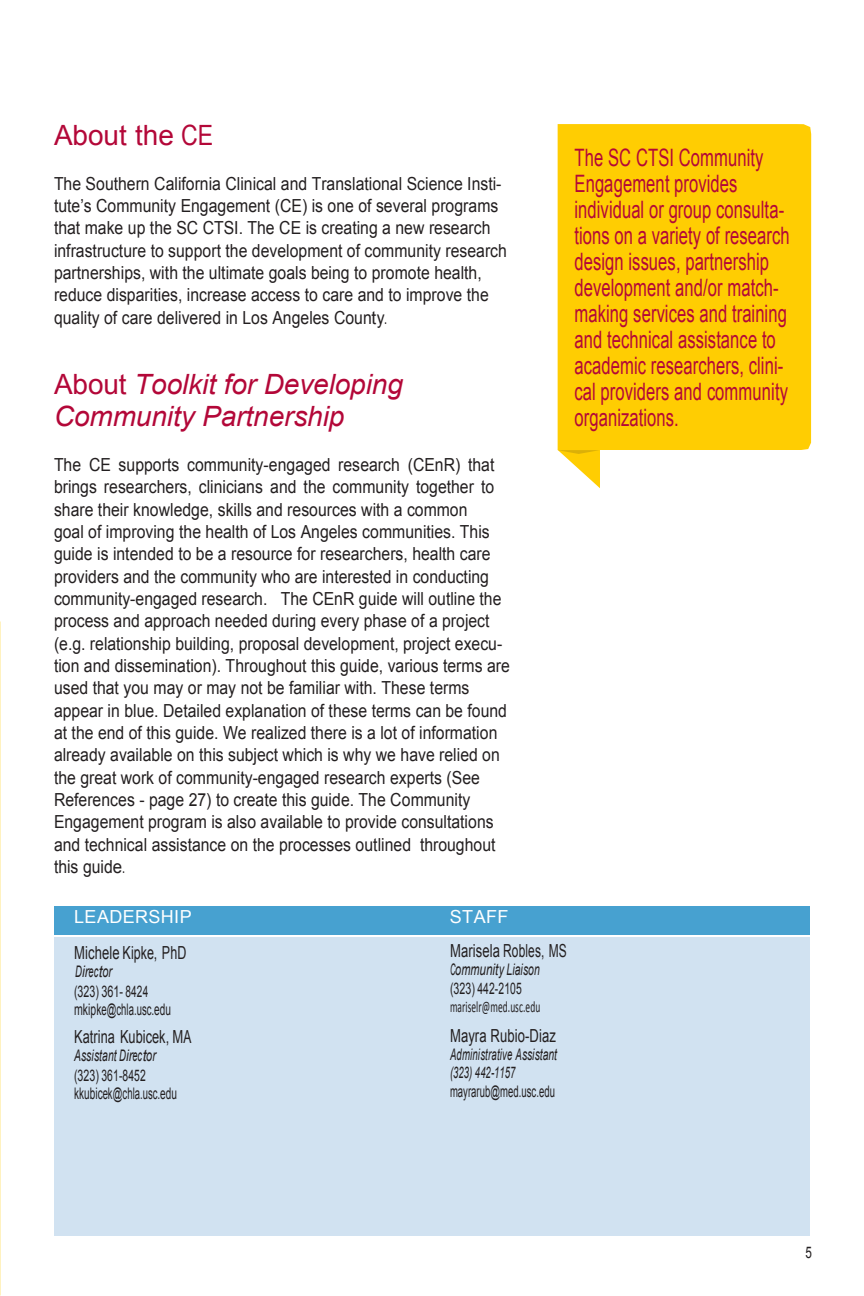
<style>
.page{position:relative;width:864px;height:1296px;background:#fff}
.page>*{position:absolute;margin:0;border:0;box-sizing:border-box;transform-origin:0 0}
.t1{font:italic 28px/32px "Arial";letter-spacing:-.005em;color:#b30738}
.t2{font:28px "Arial";color:#b30738}
.t3{font:24px/26px "Arial";letter-spacing:.005em;color:#b30738;scale:.69 1}
.t4{font:18px/22.4px "Arial";color:#231f20;scale:.88 1}
.t5{font:18px "Arial";color:#231f20;scale:.72 1}
.t6{font:18px "Arial";color:#231f20;scale:.71 1}
.t7{font:18px "Arial";letter-spacing:.02em;color:#fff}
.t8{font:italic 16px/18.4px "Arial";letter-spacing:.01em;color:#231f20;scale:.6 1}
.t9{font:16px/18.6px "Calibri";letter-spacing:.01em;color:#231f20;scale:.59 1}
.t10{font:16px/20.2px "Arial";letter-spacing:.005em;color:#231f20;scale:.66 1}
.t11{font:italic 16px/20.2px "Arial";letter-spacing:.01em;color:#231f20;scale:.65 1}
.t12{font:16px "Arial";letter-spacing:.005em;color:#231f20;scale:.63 1}
.t13{font:16px "Arial";letter-spacing:.005em;color:#231f20;scale:.73 1}
.s1{font-style:normal}
.s2{font-style:italic}
.s3{font-family:"Arial";font-style:italic}
.s4{font-family:"Arial"}
</style>
<div class="page">
<div style="left:54px;top:906px;width:756px;height:28px;background:#47a1d0"></div>
<div style="left:54px;top:938px;width:756px;height:298px;background:#d1e2f1"></div>
<div style="left:558px;top:124px;width:253px;height:326px;background:#ffcd02"></div>
<svg style="left:558px;top:450px;width:42px;height:38px"></svg>
<p class="t2" style="left:54px;top:117px;width:161px">About the CE</p>
<p class="t4" style="left:54px;top:172px;width:516px">The Southern California Clinical and Translational Science Insti&shy;tute’s Community Engagement (CE) is one of several programs that make up the SC CTSI. The CE is creating a new research infrastructure to support the development of community research partnerships, with the ultimate goals being to promote health, reduce disparities, increase access to care and to improve the quality of care delivered in Los Angeles County.</p>
<p class="t1" style="left:54px;top:369px;width:350px"><span class="s1">About</span> Toolkit for Developing<br>Community Partnership</p>
<p class="t4" style="left:54px;top:454px;width:520px">The CE supports community-engaged research (CEnR) that brings researchers, clinicians and the community together to share their knowledge, skills and resources with a common<br>goal of improving the health of Los Angeles communities. This guide is intended to be a resource for researchers, health care providers and the community who are interested in conducting community-engaged research. The CEnR guide will outline the process and approach needed during every phase of a project (e.g. relationship building, proposal development, project execu&shy;tion and dissemination). Throughout this guide, various terms are used that you may or may not be familiar with. These terms appear in blue. Detailed explanation of these terms can be found at the end of this guide. We realized there is a lot of information already available on this subject which is why we have relied on the great work of community-engaged research experts (See References - page 27) to create this guide. The Community Engagement program is also available to provide consultations and technical assistance on the processes outlined throughout this guide.</p>
<p class="t3" style="left:575px;top:145px;width:313px">The SC CTSI Community<br>Engagement provides individual or group consulta&shy;tions on a variety of research design issues, partnership development and/or match&shy;making services and training and technical assistance to academic researchers, clini&shy;cal providers and community organizations.</p>
<p class="t7" style="left:74px;top:905px;width:119px">LEADERSHIP</p>
<p class="t7" style="left:450px;top:905px;width:60px">STAFF</p>
<p class="t5" style="left:74px;top:941px;width:158px">Michele Kipke, PhD</p>
<p class="t10" style="left:74px;top:961px;width:114px"><span class="s2">Director<br></span>(323) 361- 8424</p>
<p class="t10" style="left:74px;top:999px;width:149px">mkipke@chla.usc.edu</p>
<p class="t6" style="left:74px;top:1025px;width:167px">Katrina Kubicek, MA</p>
<p class="t11" style="left:74px;top:1045px;width:128px">Assistant Director <span class="s1">(323) 361-8452</span></p>
<p class="t12" style="left:74px;top:1083px;width:165px">kkubicek@chla.usc.edu</p>
<p class="t5" style="left:450px;top:939px;width:164px">Marisela Robles, MS</p>
<p class="t9" style="left:450px;top:960px;width:155px"><span class="s3">Community Liaison </span><span class="s4">(323) 442-2105 </span>mariselr@med.usc.edu</p>
<p class="t5" style="left:450px;top:1024px;width:149px">Mayra Rubio-Diaz</p>
<p class="t8" style="left:450px;top:1045px;width:180px">Administrative Assistant (323) 442-1157 <span class="s1">mayrarub@med.usc.edu</span></p>
<p class="t13" style="left:806px;top:1242px;width:10px">5</p>
</div>
